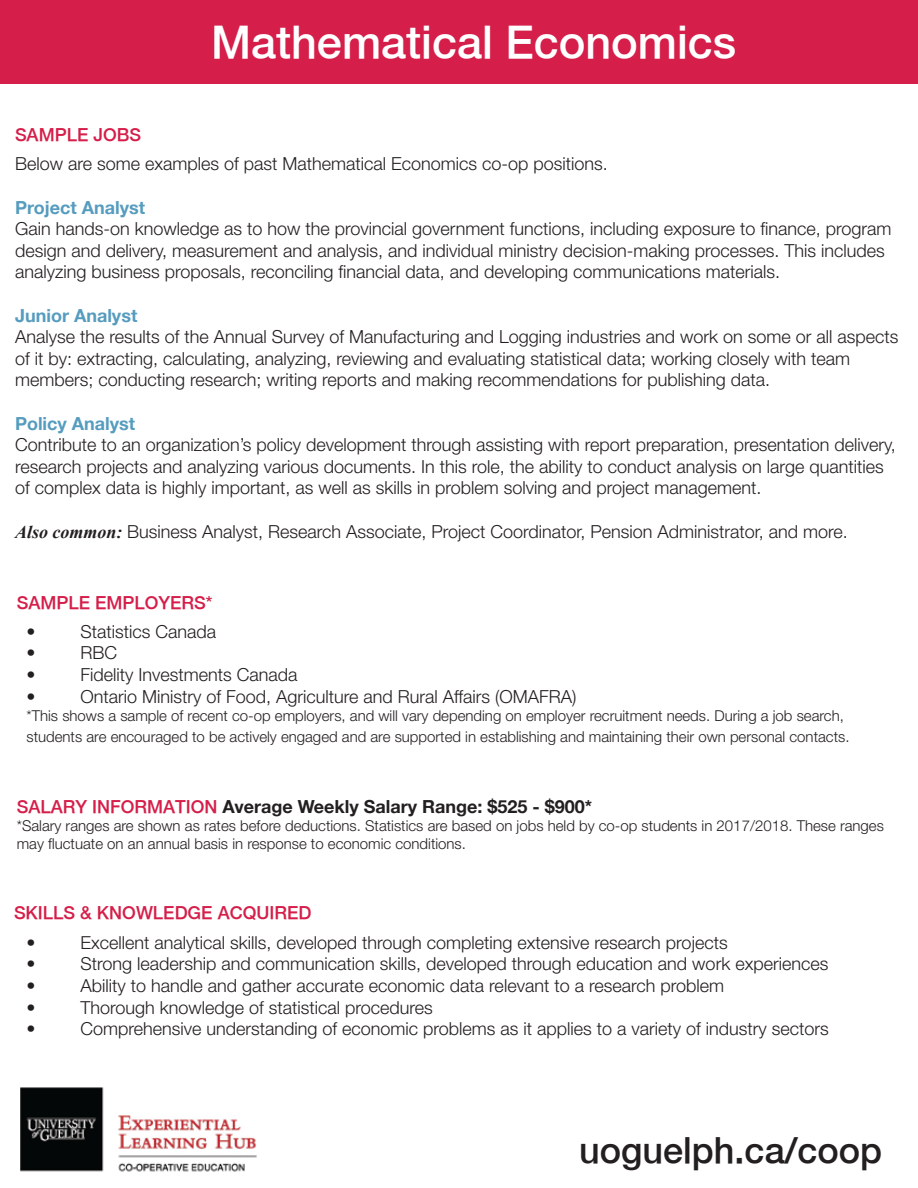
<style>
.page{position:relative;width:918px;height:1188px;background:#fff}
.page>*{position:absolute;margin:0;border:0;box-sizing:border-box;transform-origin:0 0}
.t1{font:500 45px "Helvetica Neue";color:#fff}
.t2{font:500 36px "Helvetica Neue";color:#231f20}
.t3{font:300 18px/21.6px "Helvetica Neue";color:#231f20}
.t4{font:700 18px "Helvetica Neue";color:#231f20}
.t5{font:500 18px "Helvetica Neue";color:#d51e49}
.t6{font:700 18px "Helvetica Neue";color:#569cbe}
.t7{font:300 15px/18px "Helvetica Neue";color:#231f20}
.s1{font-family:"Times New Roman";font-weight:700;font-style:italic}
.s2{font-weight:500;color:#d51e49}
</style>
<div class="page">
<div style="left:0;top:0;width:918px;height:83px;background:#d51e49"></div>
<img style="left:20px;top:1087px;width:237px;height:85px">
<p class="t5" style="left:15px;top:124px;width:128px">SAMPLE JOBS</p>
<h1 class="t1" style="left:211px;top:15px;width:527px">Mathematical Economics</h1>
<p class="t3" style="left:15px;top:152px;width:594px">Below are some examples of past Mathematical Economics co-op positions.</p>
<p class="t6" style="left:15px;top:196px;width:132px">Project Analyst</p>
<p class="t3" style="left:15px;top:217px;width:878px">Gain hands-on knowledge as to how the provincial government functions, including exposure to finance, program design and delivery, measurement and analysis, and individual ministry decision-making processes. This includes analyzing business proposals, reconciling financial data, and developing communications materials.</p>
<p class="t6" style="left:15px;top:304px;width:124px">Junior Analyst</p>
<p class="t3" style="left:15px;top:325px;width:885px">Analyse the results of the Annual Survey of Manufacturing and Logging industries and work on some or all aspects of it by: extracting, calculating, analyzing, reviewing and evaluating statistical data; working closely with team members; conducting research; writing reports and making recommendations for publishing data.</p>
<p class="t6" style="left:15px;top:412px;width:122px">Policy Analyst</p>
<p class="t3" style="left:15px;top:433px;width:882px">Contribute to an organization’s policy development through assisting with report preparation, presentation delivery, research projects and analyzing various documents. In this role, the ability to conduct analysis on large quantities of complex data is highly important, as well as skills in problem solving and project management.</p>
<p class="t3" style="left:15px;top:519px;width:834px"><span class="s1">Also common:</span> Business Analyst, Research Associate, Project Coordinator, Pension Administrator, and more.</p>
<p class="t5" style="left:17px;top:592px;width:197px">SAMPLE EMPLOYERS*</p>
<p class="t3" style="left:27px;top:620px;width:10px">•</p>
<p class="t3" style="left:81px;top:620px;width:137px">Statistics Canada</p>
<p class="t3" style="left:27px;top:641px;width:10px">•</p>
<p class="t3" style="left:81px;top:641px;width:38px">RBC</p>
<p class="t3" style="left:27px;top:663px;width:10px">•</p>
<p class="t3" style="left:81px;top:663px;width:219px">Fidelity Investments Canada</p>
<p class="t3" style="left:27px;top:684px;width:10px">•</p>
<p class="t3" style="left:81px;top:684px;width:498px">Ontario Ministry of Food, Agriculture and Rural Affairs (OMAFRA)</p>
<p class="t7" style="left:27px;top:704px;width:825px;line-height:21.6px">*This shows a sample of recent co-op employers, and will vary depending on employer recruitment needs. During a job search, students are encouraged to be actively engaged and are supported in establishing and maintaining their own personal contacts.</p>
<p class="t4" style="left:17px;top:795px;width:577px"><span class="s2">SALARY INFORMATION</span> Average Weekly Salary Range: $525 - $900*</p>
<p class="t7" style="left:17px;top:816px;width:869px">*Salary ranges are shown as rates before deductions. Statistics are based on jobs held by co-op students in 2017/2018. These ranges may fluctuate on an annual basis in response to economic conditions.</p>
<p class="t5" style="left:14px;top:902px;width:299px">SKILLS &amp; KNOWLEDGE ACQUIRED</p>
<p class="t3" style="left:27px;top:931px;width:10px">•</p>
<p class="t3" style="left:81px;top:931px;width:649px">Excellent analytical skills, developed through completing extensive research projects</p>
<p class="t3" style="left:27px;top:952px;width:10px">•</p>
<p class="t3" style="left:81px;top:952px;width:749px">Strong leadership and communication skills, developed through education and work experiences</p>
<p class="t3" style="left:27px;top:974px;width:10px">•</p>
<p class="t3" style="left:81px;top:974px;width:645px">Ability to handle and gather accurate economic data relevant to a research problem</p>
<p class="t3" style="left:27px;top:995px;width:10px">•</p>
<p class="t3" style="left:81px;top:995px;width:354px">Thorough knowledge of statistical procedures</p>
<p class="t3" style="left:27px;top:1017px;width:10px">•</p>
<p class="t3" style="left:81px;top:1017px;width:750px">Comprehensive understanding of economic problems as it applies to a variety of industry sectors</p>
<h2 class="t2" style="left:579px;top:1128px;width:304px">uoguelph.ca/coop</h2>
</div>
